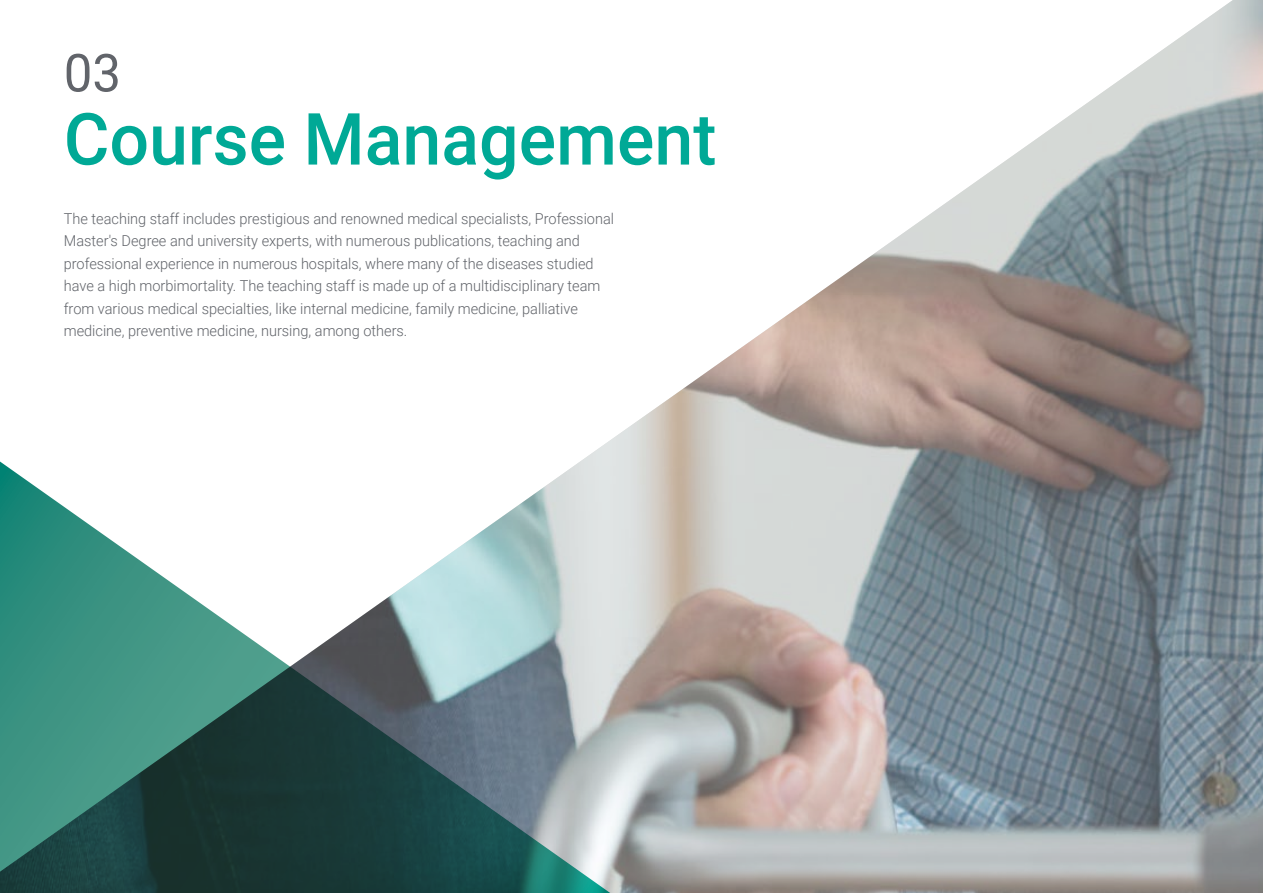
<style>
.page{position:relative;width:1263px;height:893px;background:#fff}
.page>*{position:absolute;margin:0;border:0;box-sizing:border-box;transform-origin:0 0}
.t1{font:500 72px "Roboto";color:#00a996}
.t2{font:52.5px "Roboto";color:#61646a}
.t3{font:300 15px/22.5px "Roboto";color:#61646a}
</style>
<div class="page">
<img style="left:602px;top:0;width:661px;height:893px">
<svg style="left:0;top:446px;width:640px;height:447px"></svg>
<h2 class="t2" style="left:64px;top:36px;width:59px">03</h2>
<h1 class="t1" style="left:64px;top:89px;width:654px">Course Management</h1>
<p class="t3" style="left:64px;top:207px;width:552px">The teaching staff includes prestigious and renowned medical specialists, Professional Master's Degree and university experts, with numerous publications, teaching and professional experience in numerous hospitals, where many of the diseases studied have a high morbimortality. The teaching staff is made up of a multidisciplinary team from various medical specialties, like internal medicine, family medicine, palliative medicine, preventive medicine, nursing, among others.</p>
</div>
